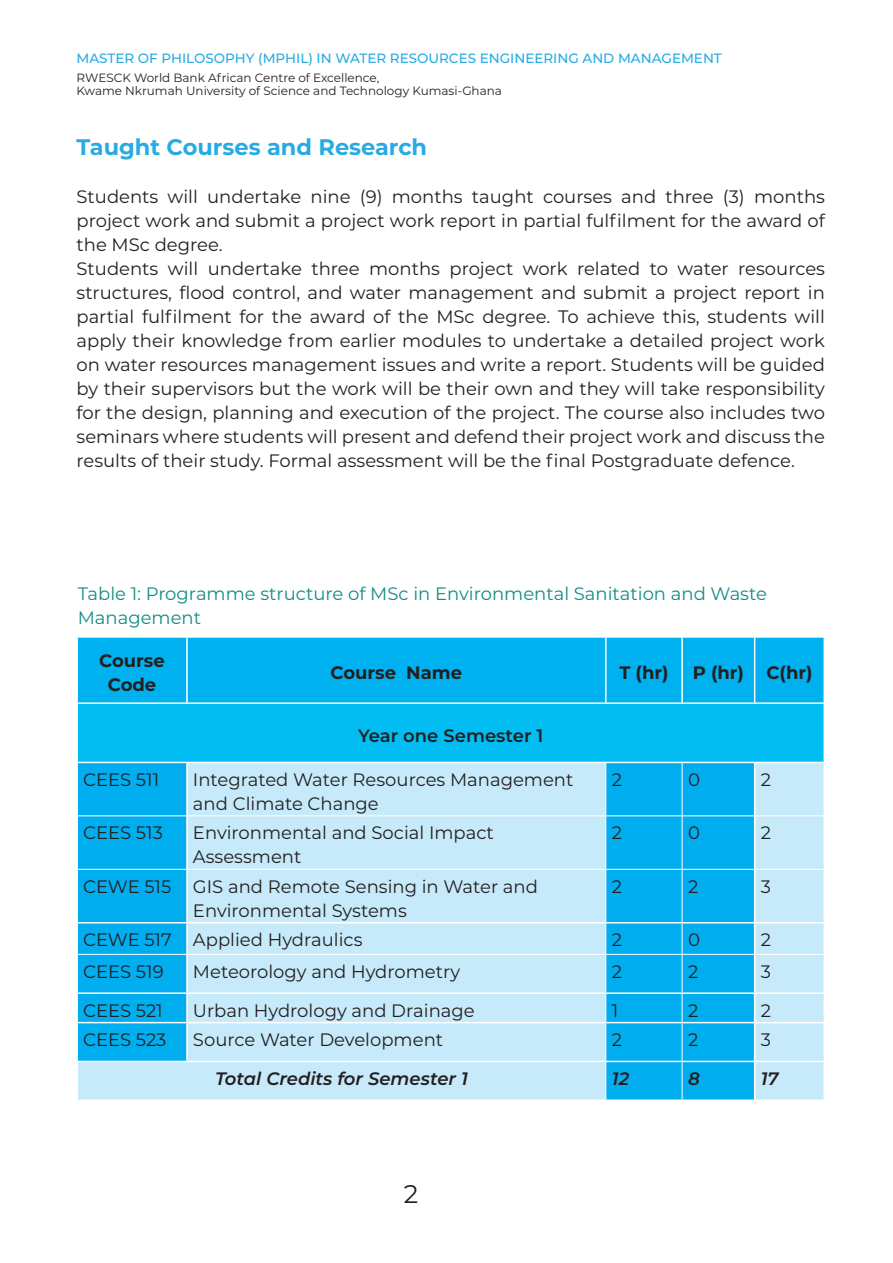
<style>
.page{position:relative;width:893px;height:1263px;background:#fff}
.page>*{position:absolute;margin:0;border:0;box-sizing:border-box;transform-origin:0 0}
.t1{font:25.5px "Montserrat";color:#231f20}
.t2{font:700 22.5px "Montserrat";color:#27abe2}
.t3{font:18px/24px "Montserrat";color:#231f20}
.t4{font:18px/24px "Montserrat";color:#148d84}
.t5{font:700 18px/24px "Montserrat";color:#231f20;text-align:center}
.t6{font:italic 600 18px "Montserrat";color:#231f20}
.t7{font:600 18px "Montserrat";color:#231f20}
.t8{font:500 13.5px "Montserrat";color:#27abe2}
.t9{font:12px/13.5px "Montserrat";color:#231f20}
</style>
<div class="page">
<div style="left:78px;top:638px;width:746px;height:64px;background:#00b1ef"></div>
<div style="left:77px;top:703px;width:747px;height:59px;background:#01bdf2"></div>
<svg style="left:78px;top:763px;width:746px;height:336px;fill:#c6eafa"></svg>
<div style="left:607px;top:763px;width:147px;height:336px;background:#00aeef"></div>
<hr style="left:186px;top:638px;width:2px;height:64px;background:#fff">
<hr style="left:605px;top:638px;width:2px;height:64px;background:#fff">
<hr style="left:681px;top:638px;width:2px;height:64px;background:#fff">
<hr style="left:754px;top:638px;width:1px;height:64px;background:#fff">
<hr style="left:186px;top:763px;width:2px;height:53px;background:#fff">
<hr style="left:754px;top:763px;width:1px;height:53px;background:#fff">
<hr style="left:186px;top:816px;width:2px;height:53px;background:#fff">
<hr style="left:754px;top:816px;width:1px;height:53px;background:#fff">
<hr style="left:186px;top:869px;width:2px;height:53px;background:#fff">
<hr style="left:754px;top:869px;width:1px;height:53px;background:#fff">
<hr style="left:186px;top:923px;width:2px;height:31px;background:#fff">
<hr style="left:754px;top:923px;width:1px;height:31px;background:#fff">
<hr style="left:186px;top:954px;width:2px;height:38px;background:#fff">
<hr style="left:754px;top:954px;width:1px;height:38px;background:#fff">
<hr style="left:186px;top:994px;width:2px;height:28px;background:#fff">
<svg style="left:754px;top:994px;width:1px;height:28px"></svg>
<hr style="left:186px;top:1023px;width:2px;height:38px;background:#fff">
<hr style="left:754px;top:1023px;width:1px;height:38px;background:#fff">
<hr style="left:754px;top:1062px;width:1px;height:37px;background:#fff">
<hr style="left:606px;top:763px;width:1px;height:53px;background:#fff">
<hr style="left:682px;top:763px;width:1px;height:53px;background:#fff">
<hr style="left:606px;top:816px;width:1px;height:53px;background:#fff">
<hr style="left:682px;top:816px;width:1px;height:53px;background:#fff">
<hr style="left:606px;top:869px;width:1px;height:53px;background:#fff">
<hr style="left:682px;top:869px;width:1px;height:53px;background:#fff">
<hr style="left:606px;top:923px;width:1px;height:31px;background:#fff">
<hr style="left:682px;top:923px;width:1px;height:31px;background:#fff">
<hr style="left:606px;top:954px;width:1px;height:38px;background:#fff">
<hr style="left:682px;top:954px;width:1px;height:38px;background:#fff">
<svg style="left:606px;top:994px;width:1px;height:28px"></svg>
<svg style="left:682px;top:994px;width:1px;height:28px"></svg>
<hr style="left:606px;top:1023px;width:1px;height:38px;background:#fff">
<hr style="left:682px;top:1023px;width:1px;height:38px;background:#fff">
<hr style="left:606px;top:1062px;width:1px;height:37px;background:#fff">
<hr style="left:682px;top:1062px;width:1px;height:37px;background:#fff">
<hr style="left:76px;top:922px;width:111px;height:1px;background:#fff">
<hr style="left:187px;top:922px;width:419px;height:1px;background:#fff">
<hr style="left:606px;top:922px;width:76px;height:1px;background:#fff">
<hr style="left:682px;top:922px;width:73px;height:1px;background:#fff">
<hr style="left:755px;top:922px;width:70px;height:1px;background:#fff">
<hr style="left:76px;top:992px;width:111px;height:2px;background:#fff">
<hr style="left:187px;top:992px;width:419px;height:2px;background:#fff">
<hr style="left:606px;top:992px;width:76px;height:2px;background:#fff">
<hr style="left:682px;top:992px;width:73px;height:2px;background:#fff">
<hr style="left:755px;top:992px;width:70px;height:2px;background:#fff">
<hr style="left:76px;top:1022px;width:111px;height:1px;background:#fff">
<hr style="left:187px;top:1022px;width:419px;height:1px;background:#fff">
<hr style="left:606px;top:1022px;width:76px;height:1px;background:#fff">
<hr style="left:682px;top:1022px;width:73px;height:1px;background:#fff">
<hr style="left:755px;top:1022px;width:70px;height:1px;background:#fff">
<hr style="left:76px;top:1061px;width:111px;height:1px;background:#fff">
<hr style="left:187px;top:1061px;width:419px;height:1px;background:#fff">
<hr style="left:606px;top:1061px;width:76px;height:1px;background:#fff">
<hr style="left:682px;top:1061px;width:73px;height:1px;background:#fff">
<hr style="left:755px;top:1061px;width:70px;height:1px;background:#fff">
<hr style="left:78px;top:816px;width:109px;height:1px;background:#fff">
<hr style="left:187px;top:816px;width:419px;height:1px;background:#fff">
<hr style="left:606px;top:816px;width:76px;height:1px;background:#fff">
<hr style="left:682px;top:816px;width:73px;height:1px;background:#fff">
<hr style="left:755px;top:816px;width:69px;height:1px;background:#fff">
<hr style="left:78px;top:869px;width:109px;height:1px;background:#fff">
<hr style="left:187px;top:869px;width:419px;height:1px;background:#fff">
<hr style="left:606px;top:869px;width:76px;height:1px;background:#fff">
<hr style="left:682px;top:869px;width:73px;height:1px;background:#fff">
<hr style="left:755px;top:869px;width:69px;height:1px;background:#fff">
<hr style="left:78px;top:954px;width:109px;height:1px;background:#fff">
<hr style="left:187px;top:954px;width:419px;height:1px;background:#fff">
<hr style="left:606px;top:954px;width:76px;height:1px;background:#fff">
<hr style="left:682px;top:954px;width:73px;height:1px;background:#fff">
<hr style="left:755px;top:954px;width:69px;height:1px;background:#fff">
<hr style="left:76px;top:702px;width:111px;height:2px;background:#fff">
<hr style="left:187px;top:702px;width:419px;height:2px;background:#fff">
<hr style="left:606px;top:702px;width:76px;height:2px;background:#fff">
<hr style="left:682px;top:702px;width:73px;height:2px;background:#fff">
<hr style="left:755px;top:702px;width:70px;height:2px;background:#fff">
<hr style="left:76px;top:704px;width:2px;height:58px;background:#fff">
<p class="t8" style="left:77px;top:49px;width:647px">MASTER OF PHILOSOPHY (MPHIL) IN WATER RESOURCES ENGINEERING AND MANAGEMENT</p>
<p class="t9" style="left:77px;top:70px;width:427px">RWESCK World Bank African Centre of Excellence,<br>Kwame Nkrumah University of Science and Technology Kumasi-Ghana</p>
<h3 class="t2" style="left:77px;top:130px;width:352px">Taught Courses and Research</h3>
<p class="t3" style="left:77px;top:184px;width:750px;text-align:justify">Students will undertake nine (9) months taught courses and three (3) months project work and submit a project work report in partial fulfilment for the award of the MSc degree.</p>
<p class="t3" style="left:77px;top:256px;width:750px;text-align:justify">Students will undertake three months project work related to water resources structures, flood control, and water management and submit a project report in partial fulfilment for the award of the MSc degree. To achieve this, students will apply their knowledge from earlier modules to undertake a detailed project work on water resources management issues and write a report. Students will be guided by their supervisors but the work will be their own and they will take responsibility for the design, planning and execution of the project. The course also includes two seminars where students will present and defend their project work and discuss the results of their study. Formal assessment will be the final Postgraduate defence.</p>
<p class="t4" style="left:78px;top:581px;width:691px">Table 1: Programme structure of MSc in Environmental Sanitation and Waste<br>Management</p>
<p class="t5" style="left:99px;top:647px;width:67px">Course<br>Code</p>
<p class="t5" style="left:330px;top:659px;width:133px">Course Name</p>
<p class="t5" style="left:619px;top:659px;width:51px">T (hr)</p>
<p class="t5" style="left:693px;top:659px;width:53px">P (hr)</p>
<p class="t5" style="left:766px;top:659px;width:48px">C(hr)</p>
<p class="t7" style="left:358px;top:722px;width:187px">Year one Semester 1</p>
<p class="t3" style="left:83px;top:767px;width:77px">CEES 511</p>
<p class="t3" style="left:193px;top:767px;width:382px">Integrated Water Resources Management and Climate Change</p>
<p class="t3" style="left:612px;top:767px;width:12px">2</p>
<p class="t3" style="left:688px;top:767px;width:13px">0</p>
<p class="t3" style="left:761px;top:767px;width:12px">2</p>
<p class="t3" style="left:83px;top:820px;width:81px">CEES 513</p>
<p class="t3" style="left:193px;top:820px;width:302px">Environmental and Social Impact<br>Assessment</p>
<p class="t3" style="left:612px;top:820px;width:12px">2</p>
<p class="t3" style="left:688px;top:820px;width:13px">0</p>
<p class="t3" style="left:761px;top:820px;width:12px">2</p>
<p class="t3" style="left:83px;top:874px;width:90px">CEWE 515</p>
<p class="t3" style="left:193px;top:874px;width:347px">GIS and Remote Sensing in Water and<br>Environmental Systems</p>
<p class="t3" style="left:612px;top:874px;width:12px">2</p>
<p class="t3" style="left:688px;top:874px;width:12px">2</p>
<p class="t3" style="left:761px;top:874px;width:12px">3</p>
<p class="t3" style="left:83px;top:927px;width:90px">CEWE 517</p>
<p class="t3" style="left:193px;top:927px;width:171px">Applied Hydraulics</p>
<p class="t3" style="left:612px;top:927px;width:12px">2</p>
<p class="t3" style="left:688px;top:927px;width:13px">0</p>
<p class="t3" style="left:761px;top:927px;width:12px">2</p>
<p class="t3" style="left:83px;top:959px;width:82px">CEES 519</p>
<p class="t3" style="left:193px;top:959px;width:269px">Meteorology and Hydrometry</p>
<p class="t3" style="left:612px;top:959px;width:12px">2</p>
<p class="t3" style="left:688px;top:959px;width:12px">2</p>
<p class="t3" style="left:761px;top:959px;width:12px">3</p>
<p class="t3" style="left:83px;top:997px;width:81px">CEES 521</p>
<p class="t3" style="left:193px;top:997px;width:283px">Urban Hydrology and Drainage</p>
<p class="t3" style="left:612px;top:997px;width:8px">1</p>
<p class="t3" style="left:688px;top:997px;width:12px">2</p>
<p class="t3" style="left:761px;top:997px;width:12px">2</p>
<p class="t3" style="left:83px;top:1027px;width:85px">CEES 523</p>
<p class="t3" style="left:193px;top:1027px;width:252px">Source Water Development</p>
<p class="t3" style="left:612px;top:1027px;width:12px">2</p>
<p class="t3" style="left:688px;top:1027px;width:12px">2</p>
<p class="t3" style="left:761px;top:1027px;width:12px">3</p>
<p class="t6" style="left:215px;top:1066px;width:254px">Total Credits for Semester 1</p>
<p class="t6" style="left:612px;top:1066px;width:19px">12</p>
<p class="t6" style="left:688px;top:1066px;width:13px">8</p>
<p class="t6" style="left:761px;top:1066px;width:19px">17</p>
<h1 class="t1" style="left:404px;top:1176px;width:16px">2</h1>
</div>
